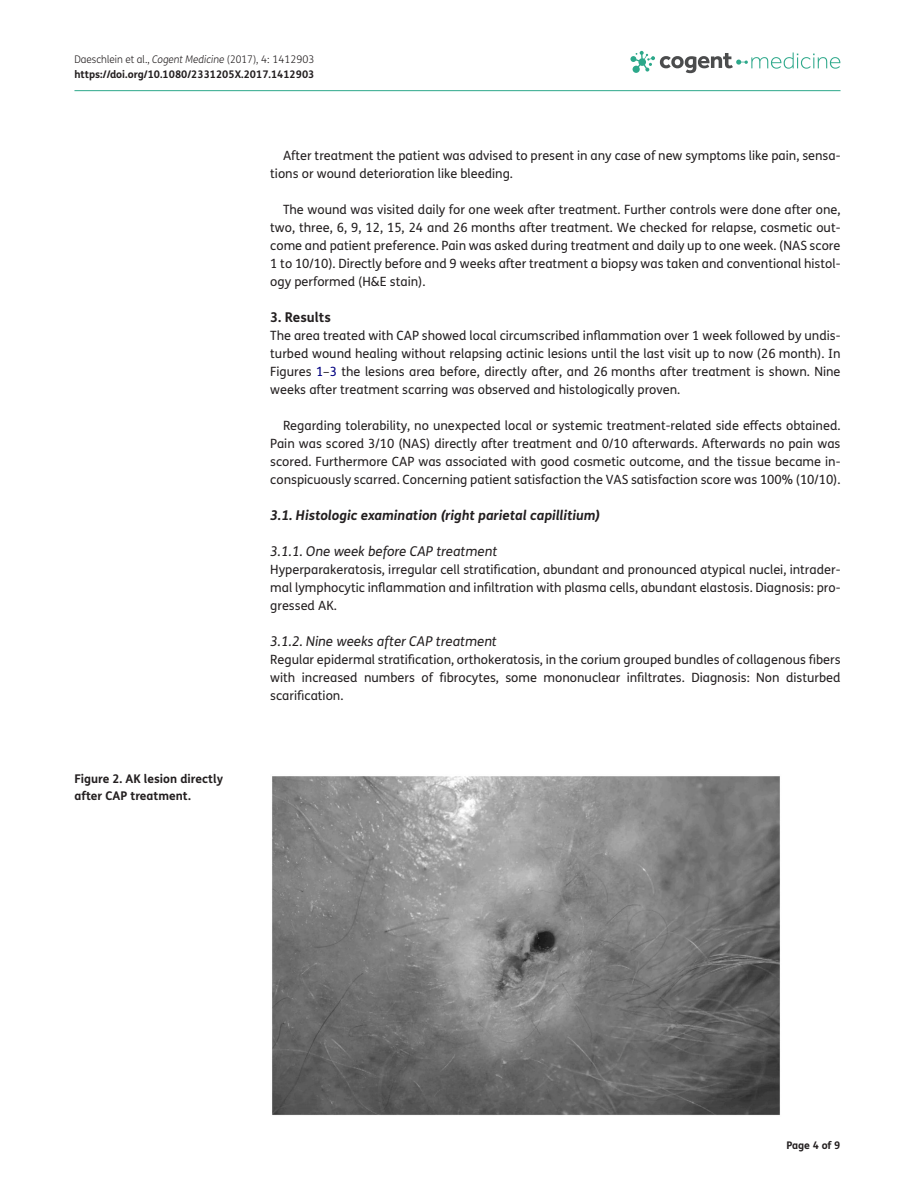
<style>
.page{position:relative;width:915px;height:1191px;background:#fff}
.page>*{position:absolute;margin:0;border:0;box-sizing:border-box;transform-origin:0 0}
.t1{font:italic 13.5px "FS Me Pro";color:#231f20}
.t2{font:italic 700 13.5px "FS Me Pro";color:#231f20}
.t3{font:700 13.5px "FS Me Pro";color:#231f20}
.t4{font:12.75px/18px "FS Me Pro";color:#231f20;text-align:justify}
.t5{font:700 12px/16.5px "FS Me Pro";color:#231f20}
.t6{font:700 10.5px/15px "FS Me Pro";color:#231f20}
.s1{font-weight:300}
.s2{font-weight:300;font-style:italic}
.s3{color:#000080}
</style>
<div class="page">
<hr style="left:74px;top:90px;width:766px;height:1px;background:#2ca88a">
<svg style="left:630px;top:51px;width:210px;height:22px"></svg>
<img style="left:272px;top:776px;width:508px;height:339px">
<p class="t6" style="left:74px;top:51px;width:241px"><span class="s1">Daeschlein et al.,</span> <span class="s2">Cogent Medicine</span> <span class="s1">(2017), 4: 1412903 </span>https://doi.org/10.1080/2331205X.2017.1412903</p>
<p class="t5" style="left:74px;top:770px;width:150px">Figure 2. AK lesion directly after CAP treatment.</p>
<p class="t4" style="left:270px;top:146px;width:571px;text-indent:13px">After treatment the patient was advised to present in any case of new symptoms like pain, sensa&shy;tions or wound deterioration like bleeding.</p>
<p class="t4" style="left:270px;top:200px;width:571px;text-indent:13px">The wound was visited daily for one week after treatment. Further controls were done after one, two, three, 6, 9, 12, 15, 24 and 26 months after treatment. We checked for relapse, cosmetic out&shy;come and patient preference. Pain was asked during treatment and daily up to one week. (NAS score 1 to 10/10). Directly before and 9 weeks after treatment a biopsy was taken and conventional histol&shy;ogy performed (H&amp;E stain).</p>
<p class="t3" style="left:270px;top:307px;width:62px">3. Results</p>
<p class="t4" style="left:270px;top:326px;width:571px">The area treated with CAP showed local circumscribed inflammation over 1 week followed by undis&shy;turbed wound healing without relapsing actinic lesions until the last visit up to now (26 month). In Figures <span class="s3">1</span>–<span class="s3">3</span> the lesions area before, directly after, and 26 months after treatment is shown. Nine weeks after treatment scarring was observed and histologically proven.</p>
<p class="t4" style="left:270px;top:416px;width:571px;text-indent:13px">Regarding tolerability, no unexpected local or systemic treatment-related side effects obtained.<br>Pain was scored 3/10 (NAS) directly after treatment and 0/10 afterwards. Afterwards no pain was scored. Furthermore CAP was associated with good cosmetic outcome, and the tissue became in&shy;conspicuously scarred. Concerning patient satisfaction the VAS satisfaction score was 100% (10/10).</p>
<p class="t2" style="left:270px;top:505px;width:331px">3.1. Histologic examination (right parietal capillitium)</p>
<p class="t1" style="left:270px;top:542px;width:228px">3.1.1. One week before CAP treatment</p>
<p class="t4" style="left:270px;top:560px;width:571px">Hyperparakeratosis, irregular cell stratification, abundant and pronounced atypical nuclei, intrader&shy;mal lymphocytic inflammation and infiltration with plasma cells, abundant elastosis. Diagnosis: pro&shy;gressed AK.</p>
<p class="t1" style="left:270px;top:632px;width:228px">3.1.2. Nine weeks after CAP treatment</p>
<p class="t4" style="left:270px;top:650px;width:571px">Regular epidermal stratification, orthokeratosis, in the corium grouped bundles of collagenous fibers with increased numbers of fibrocytes, some mononuclear infiltrates. Diagnosis: Non disturbed scarification.</p>
<p class="t6" style="left:786px;top:1137px;width:56px">Page 4 of 9</p>
</div>
